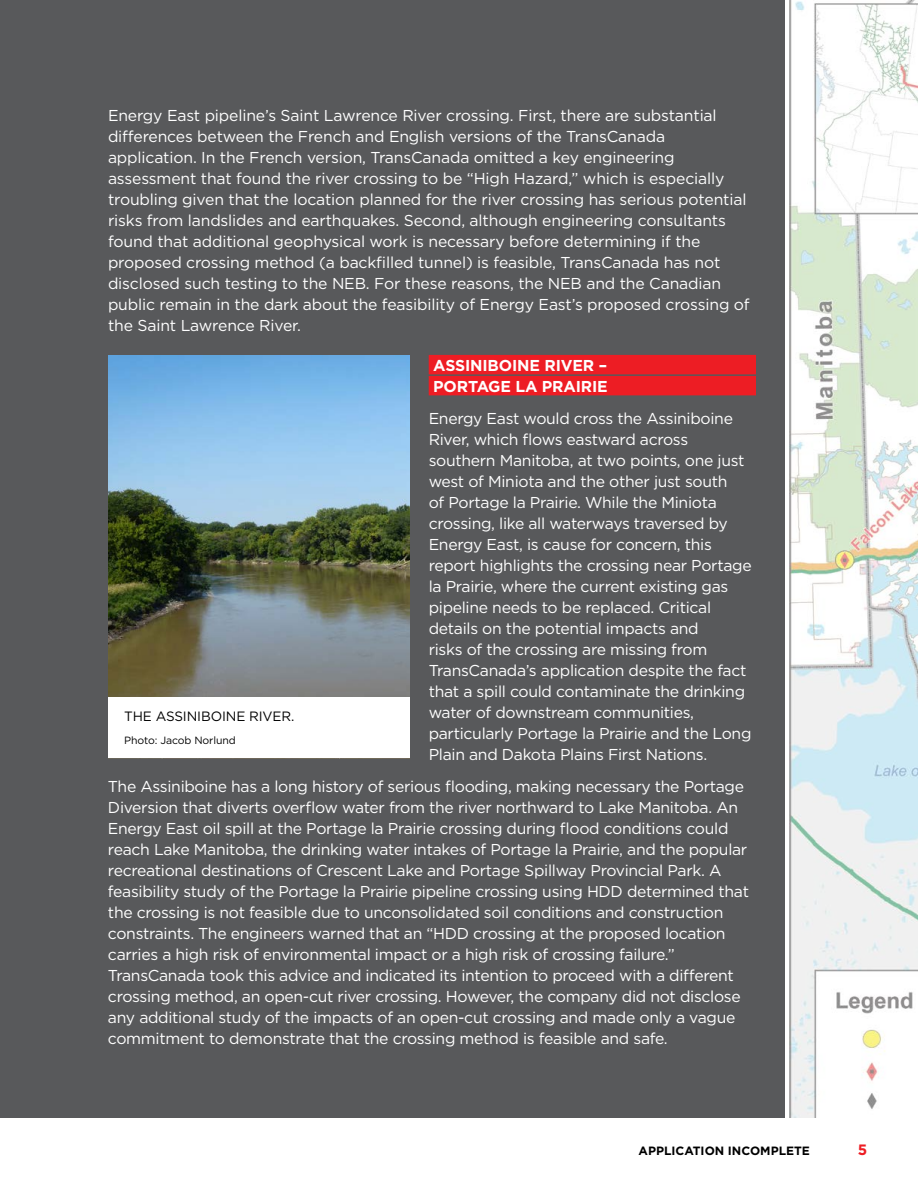
<style>
.page{position:relative;width:918px;height:1188px;background:#fff}
.page>*{position:absolute;margin:0;border:0;box-sizing:border-box;transform-origin:0 0}
.t1{font:15.75px/21px "Gotham";letter-spacing:-.02em;color:#fff}
.t2{font:700 15.75px/21px "Gotham";letter-spacing:-.01em;color:#fff}
.t3{font:700 15px "Gotham";color:#ed1d24}
.t4{font:13.5px "Gotham";letter-spacing:-.01em;color:#000}
.t5{font:700 12px "Gotham";color:#000}
.t6{font:10.5px "Gotham";letter-spacing:-.01em;color:#000}
</style>
<div class="page">
<img style="left:784px;top:0;width:134px;height:1118px">
<div style="left:0;top:0;width:784px;height:1118px;background:#58595b"></div>
<img style="left:108px;top:355px;width:301px;height:343px">
<div style="left:429px;top:355px;width:327px;height:19px;background:#ed1d24"></div>
<div style="left:429px;top:376px;width:327px;height:19px;background:#ed1d24"></div>
<div style="left:108px;top:698px;width:301px;height:60px;background:#fff"></div>
<p class="t1" style="left:108px;top:104px;width:643px">Energy East pipeline’s Saint Lawrence River crossing. First, there are substantial differences between the French and English versions of the TransCanada application. In the French version, TransCanada omitted a key engineering assessment that found the river crossing to be “High Hazard,” which is especially troubling given that the location planned for the river crossing has serious potential risks from landslides and earthquakes. Second, although engineering consultants found that additional geophysical work is necessary before determining if the proposed crossing method (a backfilled tunnel) is feasible, TransCanada has not disclosed such testing to the NEB. For these reasons, the NEB and the Canadian public remain in the dark about the feasibility of Energy East’s proposed crossing of the Saint Lawrence River.</p>
<p class="t2" style="left:433px;top:355px;width:176px">ASSINIBOINE RIVER –<br>PORTAGE LA PRAIRIE</p>
<p class="t1" style="left:429px;top:408px;width:324px">Energy East would cross the Assiniboine River, which flows eastward across southern Manitoba, at two points, one just west of Miniota and the other just south<br>of Portage la Prairie. While the Miniota crossing, like all waterways traversed by Energy East, is cause for concern, this report highlights the crossing near Portage la Prairie, where the current existing gas pipeline needs to be replaced. Critical details on the potential impacts and<br>risks of the crossing are missing from TransCanada’s application despite the fact that a spill could contaminate the drinking water of downstream communities, particularly Portage la Prairie and the Long Plain and Dakota Plains First Nations.</p>
<p class="t1" style="left:108px;top:775px;width:643px">The Assiniboine has a long history of serious flooding, making necessary the Portage Diversion that diverts overflow water from the river northward to Lake Manitoba. An Energy East oil spill at the Portage la Prairie crossing during flood conditions could reach Lake Manitoba, the drinking water intakes of Portage la Prairie, and the popular recreational destinations of Crescent Lake and Portage Spillway Provincial Park. A feasibility study of the Portage la Prairie pipeline crossing using HDD determined that the crossing is not feasible due to unconsolidated soil conditions and construction constraints. The engineers warned that an “HDD crossing at the proposed location carries a high risk of environmental impact or a high risk of crossing failure.” TransCanada took this advice and indicated its intention to proceed with a different crossing method, an open-cut river crossing. However, the company did not disclose any additional study of the impacts of an open-cut crossing and made only a vague commitment to demonstrate that the crossing method is feasible and safe.</p>
<p class="t4" style="left:124px;top:707px;width:172px">THE ASSINIBOINE RIVER.</p>
<p class="t6" style="left:124px;top:733px;width:113px">Photo: Jacob Norlund</p>
<p class="t5" style="left:639px;top:1142px;width:173px">APPLICATION INCOMPLETE</p>
<p class="t3" style="left:858px;top:1139px;width:11px">5</p>
</div>
